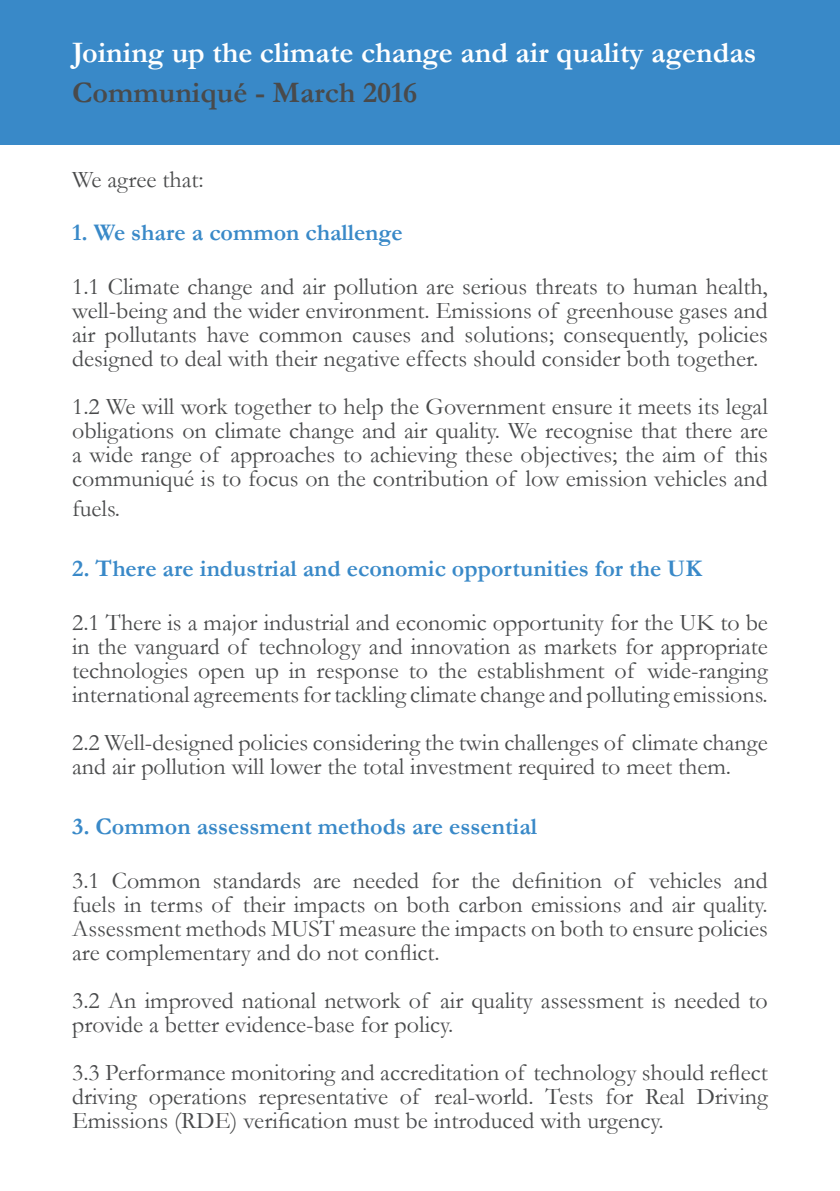
<style>
.page{position:relative;width:840px;height:1191px;background:#fff}
.page>*{position:absolute;margin:0;border:0;box-sizing:border-box;transform-origin:0 0}
.t1{font:700 30px "Garamond";color:#fff}
.t2{font:700 30px "Garamond";color:#494a4b}
.t3{font:24px/24px "Garamond";color:#494a4b;text-align:justify}
.t4{font:700 24px "Garamond";color:#3989c8}
</style>
<div class="page">
<div style="left:0;top:0;width:839px;height:144px;background:#3989c8"></div>
<p class="t1" style="left:72px;top:32px;width:685px">Joining up the climate change and air quality agendas</p>
<p class="t2" style="left:72px;top:72px;width:346px">Communiqué - March 2016</p>
<p class="t3" style="left:72px;top:167px;width:133px">We agree that:</p>
<p class="t4" style="left:72px;top:216px;width:332px">1. We share a common challenge</p>
<p class="t3" style="left:72px;top:274px;width:697px">1.1 Climate change and air pollution are serious threats to human health, well-being and the wider environment. Emissions of greenhouse gases and air pollutants have common causes and solutions; consequently, policies designed to deal with their negative effects should consider both together.</p>
<p class="t3" style="left:72px;top:394px;width:697px">1.2 We will work together to help the Government ensure it meets its legal obligations on climate change and air quality. We recognise that there are a wide range of approaches to achieving these objectives; the aim of this communiqué is to focus on the contribution of low emission vehicles and</p>
<p class="t3" style="left:72px;top:496px;width:50px">fuels.</p>
<p class="t4" style="left:72px;top:552px;width:631px">2. There are industrial and economic opportunities for the UK</p>
<p class="t3" style="left:72px;top:610px;width:697px">2.1 There is a major industrial and economic opportunity for the UK to be in the vanguard of technology and innovation as markets for appropriate technologies open up in response to the establishment of wide-ranging international agreements for tackling climate change and polluting emissions.</p>
<p class="t3" style="left:72px;top:730px;width:697px">2.2 Well-designed policies considering the twin challenges of climate change and air pollution will lower the total investment required to meet them.</p>
<p class="t4" style="left:72px;top:810px;width:466px">3. Common assessment methods are essential</p>
<p class="t3" style="left:72px;top:868px;width:697px">3.1 Common standards are needed for the definition of vehicles and fuels in terms of their impacts on both carbon emissions and air quality.<br>Assessment methods MUST measure the impacts on both to ensure policies are complementary and do not conflict.</p>
<p class="t3" style="left:72px;top:988px;width:697px">3.2 An improved national network of air quality assessment is needed to provide a better evidence-base for policy.</p>
<p class="t3" style="left:72px;top:1060px;width:697px">3.3 Performance monitoring and accreditation of technology should reflect driving operations representative of real-world. Tests for Real Driving Emissions (RDE) verification must be introduced with urgency.</p>
</div>
